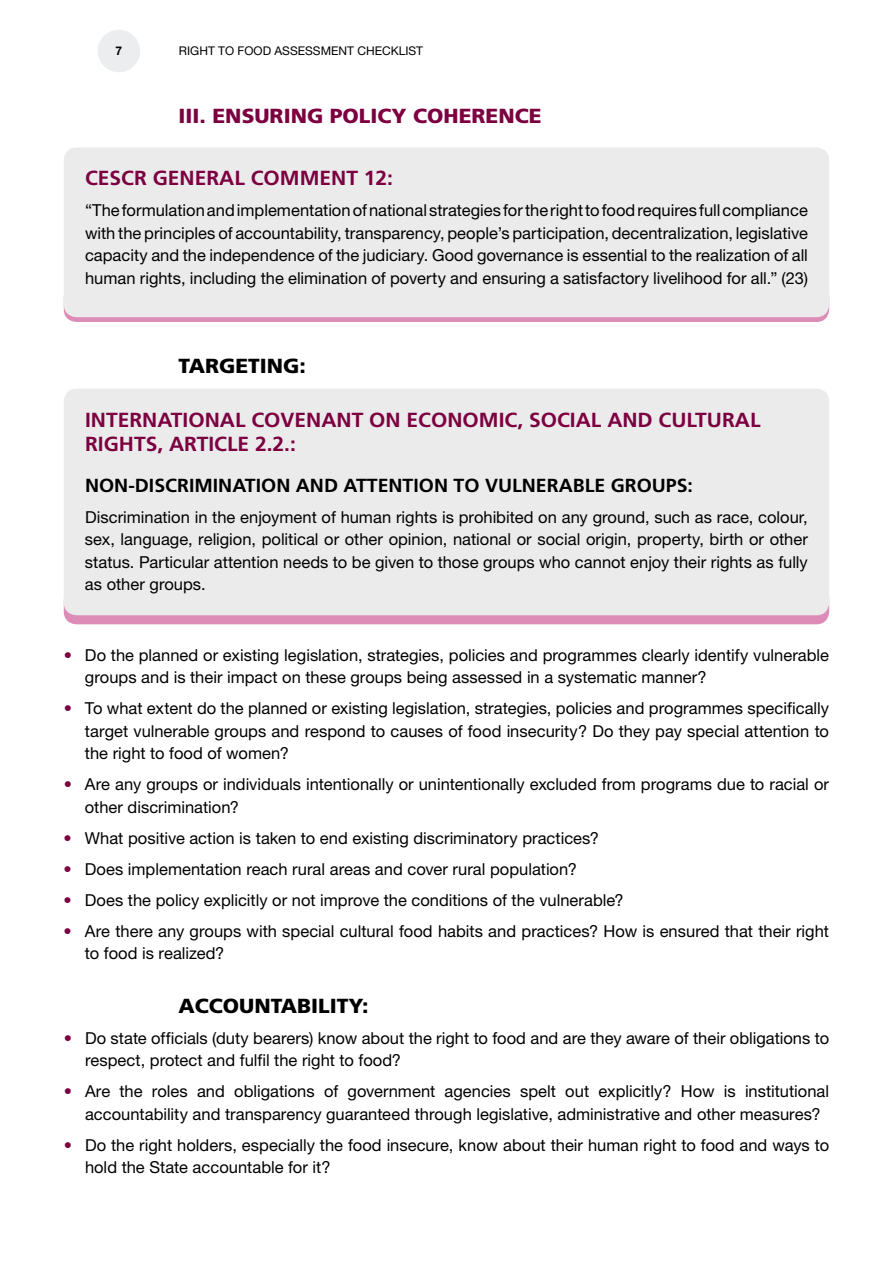
<style>
.page{position:relative;width:893px;height:1263px;background:#fff}
.page>*{position:absolute;margin:0;border:0;box-sizing:border-box;transform-origin:0 0}
.t1{font:700 20.4px/24px "Frutiger";color:#7c0040}
.t2{font:900 20.4px "Frutiger";color:#7c0040}
.t3{font:900 20.4px "Frutiger";color:#000}
.t4{font:700 18.9px "Frutiger";color:#000}
.t5{font:16.5px/22.5px "Helvetica Neue";color:#000}
.t6{font:12px "Helvetica Neue";color:#000}
.t7{font:700 12px "Helvetica Neue";color:#000}
.s1{color:#7c0040}
</style>
<div class="page">
<div style="left:98px;top:30px;width:42px;height:42px;background:#ecedee;border-radius:50%"></div>
<div style="left:64px;top:587px;width:765px;height:37px;background:#dc8cb6;border-radius:13px"></div>
<div style="left:64px;top:285px;width:765px;height:37px;background:linear-gradient(to right,#dd94ba,#dd94bb);border-radius:13px"></div>
<div style="left:64px;top:147px;width:765px;height:170px;background:#ebebec;border-radius:13px"></div>
<div style="left:64px;top:389px;width:765px;height:226px;background:#ebebec;border-radius:13px"></div>
<p class="t7" style="left:116px;top:43px;width:8px">7</p>
<p class="t6" style="left:179px;top:43px;width:246px">RIGHT TO FOOD ASSESSMENT CHECKLIST</p>
<p class="t2" style="left:179px;top:103px;width:364px">III. ENSURING POLICY COHERENCE</p>
<p class="t1" style="left:85px;top:166px;width:310px">CESCR GENERAL COMMENT 12:</p>
<p class="t5" style="left:85px;top:199px;width:724px;text-align:justify">“Theformulationandimplementationofnationalstrategiesfortherighttofoodrequiresfullcompliance with the principles of accountability, transparency, people’s participation, decentralization, legislative capacity and the independence of the judiciary. Good governance is essential to the realization of all human rights, including the elimination of poverty and ensuring a satisfactory livelihood for all.” (23)</p>
<p class="t3" style="left:179px;top:353px;width:25px">TARGETING</p>
<p class="t3" style="left:300px;top:353px;width:8px">:</p>
<p class="t1" style="left:85px;top:407px;width:677px">INTERNATIONAL COVENANT ON ECONOMIC, SOCIAL AND CULTURAL<br>RIGHTS, ARTICLE 2.2.:</p>
<p class="t4" style="left:85px;top:474px;width:609px">NON-DISCRIMINATION AND ATTENTION TO VULNERABLE GROUPS:</p>
<p class="t5" style="left:85px;top:505px;width:724px;text-align:justify">Discrimination in the enjoyment of human rights is prohibited on any ground, such as race, colour, sex, language, religion, political or other opinion, national or social origin, property, birth or other status. Particular attention needs to be given to those groups who cannot enjoy their rights as fully as other groups.</p>
<p class="t5" style="left:85px;top:643px;width:746px;text-indent:-21px"><span class="s1">•</span> Do the planned or existing legislation, strategies, policies and programmes clearly identify vulnerable groups and is their impact on these groups being assessed in a systematic manner?</p>
<p class="t5" style="left:85px;top:697px;width:746px;text-align:justify;text-indent:-21px"><span class="s1">•</span> To what extent do the planned or existing legislation, strategies, policies and programmes specifically target vulnerable groups and respond to causes of food insecurity? Do they pay special attention to the right to food of women?</p>
<p class="t5" style="left:85px;top:773px;width:746px;text-indent:-21px"><span class="s1">•</span> Are any groups or individuals intentionally or unintentionally excluded from programs due to racial or other discrimination?</p>
<p class="t5" style="left:64px;top:826px;width:537px"><span class="s1">•</span> What positive action is taken to end existing discriminatory practices?</p>
<p class="t5" style="left:64px;top:857px;width:515px"><span class="s1">•</span> Does implementation reach rural areas and cover rural population?</p>
<p class="t5" style="left:64px;top:888px;width:562px"><span class="s1">•</span> Does the policy explicitly or not improve the conditions of the vulnerable?</p>
<p class="t5" style="left:85px;top:919px;width:746px;text-indent:-21px"><span class="s1">•</span> Are there any groups with special cultural food habits and practices? How is ensured that their right to food is realized?</p>
<p class="t3" style="left:179px;top:993px;width:32px">ACCOUNTA</p>
<p class="t3" style="left:297px;top:993px;width:26px">BILITY</p>
<p class="t3" style="left:362px;top:993px;width:8px">:</p>
<p class="t5" style="left:85px;top:1026px;width:746px;text-indent:-21px"><span class="s1">•</span> Do state officials (duty bearers) know about the right to food and are they aware of their obligations to respect, protect and fulfil the right to food?</p>
<p class="t5" style="left:85px;top:1080px;width:746px;text-indent:-21px"><span class="s1">•</span> Are the roles and obligations of government agencies spelt out explicitly? How is institutional accountability and transparency guaranteed through legislative, administrative and other measures?</p>
<p class="t5" style="left:85px;top:1133px;width:746px;text-indent:-21px"><span class="s1">•</span> Do the right holders, especially the food insecure, know about their human right to food and ways to hold the State accountable for it?</p>
</div>
